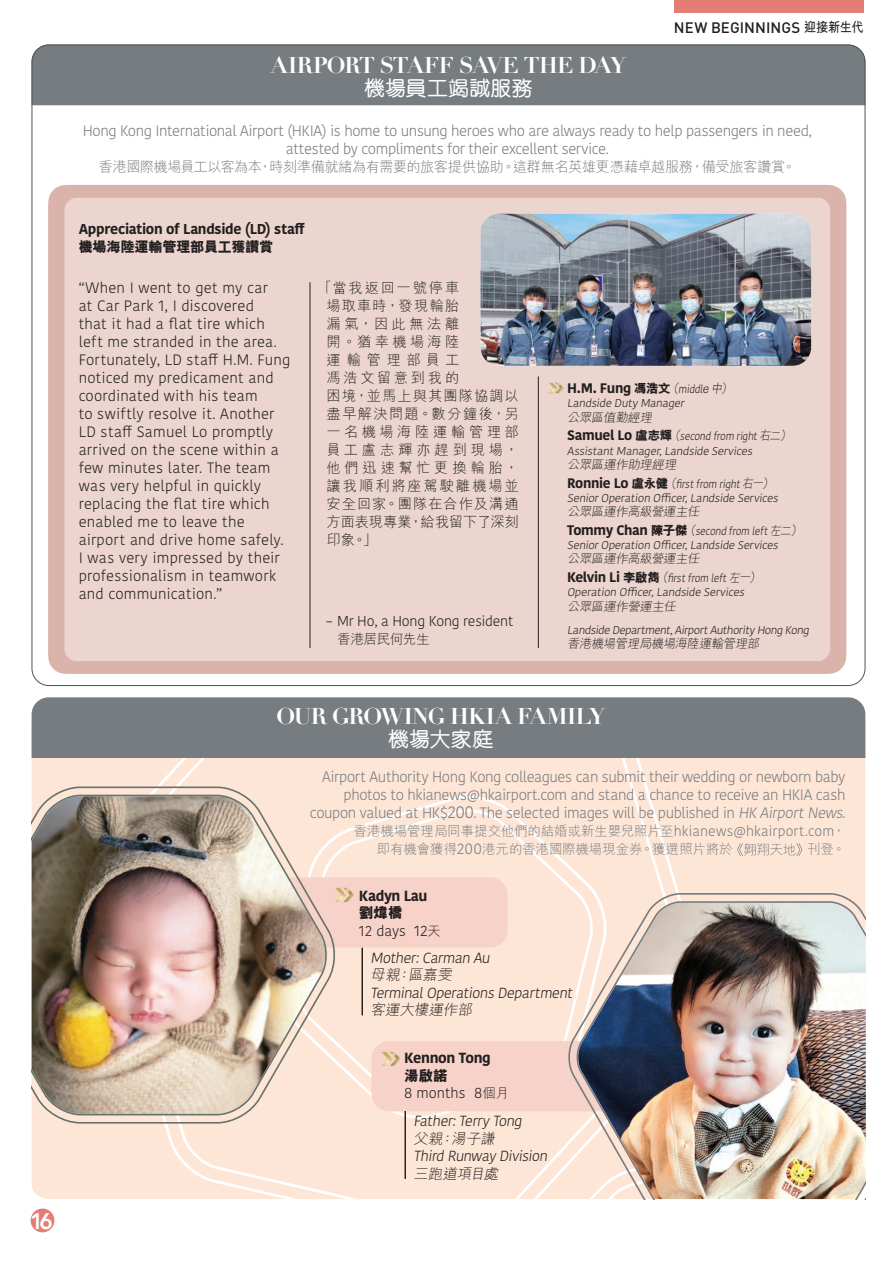
<style>
.page{position:relative;width:893px;height:1263px;background:#fff}
.page>*{position:absolute;margin:0;border:0;box-sizing:border-box;transform-origin:0 0}
.t1{font:700 22.5px "Didot LT Std";letter-spacing:-.035em;color:#fff}
.t2{font:800 22.5px "Avenir";color:#fff}
.t3{font:500 21px "M Yuen HK";color:#fff}
.t4{font:300 15px/18px "Kohinoor Bangla";letter-spacing:.01em;color:#231f20}
.t5{font:300 15px/18px "Kohinoor Bangla";letter-spacing:-.03em;color:#777c80;text-align:center}
.t6{font:500 15px "DIN";letter-spacing:.005em;color:#231f20}
.t7{font:300 14.55px "Kohinoor Bangla";color:#231f20}
.t8{font:300 14.55px "M Hei HK";color:#231f20}
.t9{font:700 14.55px "Kohinoor Bangla";letter-spacing:-.025em;color:#231f20}
.t10{font:800 14.55px "M Hei HK";color:#231f20}
.t11{font:300 14.25px/18px "M Hei HK";letter-spacing:.14em;color:#231f20}
.t12{font:300 14.25px "M Hei HK";letter-spacing:-.035em;color:#777c80}
.t13{font:700 14.25px "Kohinoor Bangla";letter-spacing:-.02em;color:#231f20}
.t14{font:300 14.25px "Kohinoor Bangla";letter-spacing:-.015em;color:#231f20}
.t15{font:800 14.25px "M Hei HK";letter-spacing:-.025em;color:#231f20}
.t16{font:700 13.8px "Kohinoor Bangla";color:#231f20}
.t17{font:300 13.5px/18px "M Hei HK";letter-spacing:-.01em;color:#777c80}
.t18{font:300 13.5px "M Hei HK";letter-spacing:-.025em;color:#231f20}
.t19{font:300 12.45px "M Hei HK";color:#231f20}
.t20{font:300 11.25px/14.2px "Kohinoor Bangla";color:#231f20;scale:.9 1}
.t21{font:300 11.25px "Kohinoor Bangla";color:#231f20}
.s1{font-family:"M Hei HK";font-weight:700;font-size:13.5px}
.s2{font-family:"M Hei HK";font-weight:800;font-size:12.6px}
.s3{font-family:"M Hei HK";font-weight:300;font-size:12.45px}
.s4{font-weight:300;font-size:11.25px}
.s5{font-weight:700;font-size:13.8px}
.s6{font-family:"M Hei HK";font-size:12.45px}
.s7{font-size:16.8px}
.s8{font-family:"Kohinoor Bangla";font-size:14.1px}
.s9{font-family:"Kohinoor Bangla";font-size:15.15px}
.s10{font-size:14.7px}
.s11{font-family:"M Hei HK";font-size:13.2px}
</style>
<div class="page">
<div style="left:32px;top:45px;width:833px;height:60px;background:#777c80"></div>
<div style="left:48px;top:185px;width:798px;height:489px;background:#dab3aa;border-radius:17px"></div>
<div style="left:64px;top:198px;width:766px;height:463px;background:#ebd5ce;border-radius:13px"></div>
<div style="left:32px;top:758px;width:833px;height:441px;background:#fee6d6"></div>
<div style="left:107px;top:758px;width:586px;height:441px;background:#fee6d6"></div>
<div style="left:338px;top:793px;width:274px;height:328px;background:#fee6d6"></div>
<div style="left:338px;top:808px;width:259px;height:298px;background:#fee6d6"></div>
<div style="left:32px;top:697px;width:833px;height:61px;background:#777c80"></div>
<hr style="left:361px;top:947px;width:2px;height:68px;background:#231f20">
<div style="left:162px;top:877px;width:346px;height:70px;background:#f6d2c8;border-radius:18px"></div>
<svg style="left:338px;top:888px;width:16px;height:14px"></svg>
<svg style="left:32px;top:786px;width:306px;height:338px;background:#efdacc"></svg>
<img style="left:32px;top:794px;width:298px;height:322px">
<div style="left:372px;top:1041px;width:313px;height:70px;background:#f6d2c8;border-radius:18px"></div>
<hr style="left:404px;top:1111px;width:2px;height:68px;background:#231f20">
<svg style="left:381px;top:1052px;width:20px;height:14px"></svg>
<svg style="left:565px;top:892px;width:301px;height:307px"></svg>
<img style="left:574px;top:900px;width:292px;height:299px">
<svg style="left:737px;top:843px;width:65px;height:13px"></svg>
<svg style="left:327px;top:281px;width:4px;height:12px"></svg>
<hr style="left:310px;top:282px;width:1px;height:366px;background:#231f20">
<hr style="left:538px;top:376px;width:1px;height:272px;background:#231f20">
<div style="left:549px;top:383px;width:15px;height:11px;background:#231f20;opacity:.2"></div>
<svg style="left:549px;top:383px;width:14px;height:10px"></svg>
<img style="left:480px;top:214px;width:331px;height:152px">
<div style="left:31px;top:1208px;width:23px;height:24px;background:#e47d73;border-radius:50%"></div>
<div style="left:674px;top:0;width:190px;height:13px;background:#e47d73"></div>
<h1 class="t2" style="left:30px;top:1203px;width:24px">16</h1>
<p class="t6" style="left:674px;top:17px;width:191px">NEW BEGINNINGS <span class="s1">迎接新生代</span></p>
<h1 class="t1" style="left:271px;top:51px;width:356px">AIRPORT STAFF SAVE THE DAY</h1>
<h2 class="t3" style="left:364px;top:74px;width:170px">機場員工竭誠服務</h2>
<p class="t5" style="left:83px;top:122px;width:731px">Hong Kong International Airport (HKIA) is home to unsung heroes who are always ready to help passengers in need, attested by compliments for their excellent service.</p>
<p class="t12" style="left:99px;top:157px;width:699px">香港國際機場員工以客為本，時刻準備就緒為有需要的旅客提供協助。這群無名英雄更憑藉卓越服務，備受旅客讚賞。</p>
<p class="t13" style="left:79px;top:217px;width:228px">Appreciation of Landside (LD) staff</p>
<p class="t15" style="left:79px;top:237px;width:196px">機場海陸運輸管理部員工獲讚賞</p>
<p class="t4" style="left:79px;top:278px;width:213px">“When I went to get my car<br>at Car Park 1, I discovered<br>that it had a flat tire which left me stranded in the area.<br>Fortunately, LD staff H.M. Fung noticed my predicament and coordinated with his team<br>to swiftly resolve it. Another<br>LD staff Samuel Lo promptly arrived on the scene within a few minutes later. The team was very helpful in quickly replacing the flat tire which enabled me to leave the airport and drive home safely.<br>I was very impressed by their professionalism in teamwork and communication.”</p>
<p class="t11" style="left:327px;top:278px;width:194px;text-indent:6px">當我返回一號停車<br>場取車時，發現輪胎<br>漏氣，因此無法離<br>開。猶幸機場海陸<br>運輸管理部員工<br>馮浩文留意到我的<br>困境，並馬上與其團隊協調以盡早解決問題。數分鐘後，另一名機場海陸運輸管理部員工盧志輝亦趕到現場，他們迅速幫忙更換輪胎，讓我順利將座駕駛離機場並安全回家。團隊在合作及溝通方面表現專業，給我留下了深刻印象。」</p>
<p class="t14" style="left:327px;top:610px;width:188px">– Mr Ho, a Hong Kong resident</p>
<p class="t18" style="left:337px;top:630px;width:94px">香港居民何先生</p>
<p class="t16" style="left:567px;top:376px;width:170px">H.M. Fung <span class="s2">馮浩文</span><span class="s3">（</span><span class="s4">middl</span><span class="s3">e中）</span></p>
<p class="t21" style="left:567px;top:395px;width:121px">Landside Duty Manager</p>
<p class="t19" style="left:567px;top:408px;width:89px">公眾區值勤經理</p>
<p class="t20" style="left:567px;top:429px;width:254px"><span class="s5">Sam u e l Lo</span> <span class="s2">盧志輝</span><span class="s6">（</span>second from right <span class="s6">右二）<br></span>AssistantManager,Landside Services</p>
<p class="t19" style="left:567px;top:455px;width:113px">公眾區運作助理經理</p>
<p class="t20" style="left:567px;top:476px;width:239px"><span class="s5">Ro n n i e Lo</span> <span class="s2">盧永健</span><span class="s6">（</span>firstfrom right<span class="s6">右一）<br></span>SeniorOperation Officer,Landside Services</p>
<p class="t19" style="left:567px;top:503px;width:136px">公眾區運作高級營運主任</p>
<p class="t20" style="left:567px;top:523px;width:266px"><span class="s5">To m my Ch an</span> <span class="s2">陳子傑</span><span class="s6">（</span>second from left <span class="s6">左二）<br></span>SeniorOperation Officer,Landside Services</p>
<p class="t19" style="left:567px;top:550px;width:136px">公眾區運作高級營運主任</p>
<p class="t20" style="left:567px;top:571px;width:220px"><span class="s5">Ke lv i n L i</span> <span class="s2">李啟雋</span><span class="s6">（</span>firstfrom left <span class="s6">左一）<br></span>Operation Officer,Landside Services</p>
<p class="t19" style="left:567px;top:597px;width:113px">公眾區運作營運主任</p>
<p class="t21" style="left:567px;top:621px;width:246px">Landside Department,AirportAuthorityHong Kong</p>
<p class="t19" style="left:567px;top:635px;width:196px">香港機場管理局機場海陸運輸管理部</p>
<h1 class="t1" style="left:276px;top:703px;width:330px">OUR GROWING HKIA FAMILY</h1>
<h2 class="t3" style="left:388px;top:725px;width:107px">機場大家庭</h2>
<p class="t5" style="left:310px;top:768px;width:537px;text-align:right">Airport Authority Hong Kong colleagues can submit their wedding or newborn baby photos to hkianews@hkairport.com and stand a chance to receive an HKIA cash coupon valued at HK$<span class="s7">200</span>. The selected images will be published in HK AirportNews.</p>
<p class="t17" style="left:377px;top:822px;width:470px;text-indent:-23px">香港機場管理局同事提交他們的結婚或新生嬰兒照片至<span class="s8">hkianews@hkairport.com</span>，即有機會獲得<span class="s9">200</span>港元的香港國際機場現金券。獲選照片將於</p>
<p class="t17" style="left:807px;top:840px;width:40px">刊登。</p>
<p class="t9" style="left:359px;top:883px;width:70px">Kadyn Lau</p>
<p class="t10" style="left:359px;top:903px;width:45px">劉煒橋</p>
<p class="t7" style="left:359px;top:920px;width:83px">12 days <span class="s10">12</span><span class="s11">天</span></p>
<p class="t7" style="left:370px;top:947px;width:124px">Mother:Carman Au</p>
<p class="t8" style="left:370px;top:965px;width:86px">母親：區嘉雯</p>
<p class="t7" style="left:371px;top:982px;width:206px">TerminalOperations Department</p>
<p class="t8" style="left:371px;top:1000px;width:106px">客運大樓運作部</p>
<p class="t9" style="left:404px;top:1045px;width:88px">Kennon Tong</p>
<p class="t10" style="left:404px;top:1065px;width:45px">湯啟諾</p>
<p class="t7" style="left:404px;top:1082px;width:106px">8 months <span class="s10">8</span><span class="s11">個月</span></p>
<p class="t7" style="left:413px;top:1110px;width:113px">Father:Terry Tong</p>
<p class="t8" style="left:413px;top:1128px;width:86px">父親：湯子謙</p>
<p class="t7" style="left:413px;top:1145px;width:138px">Third Runway Division</p>
<p class="t8" style="left:413px;top:1163px;width:89px">三跑道項目處</p>
</div>
